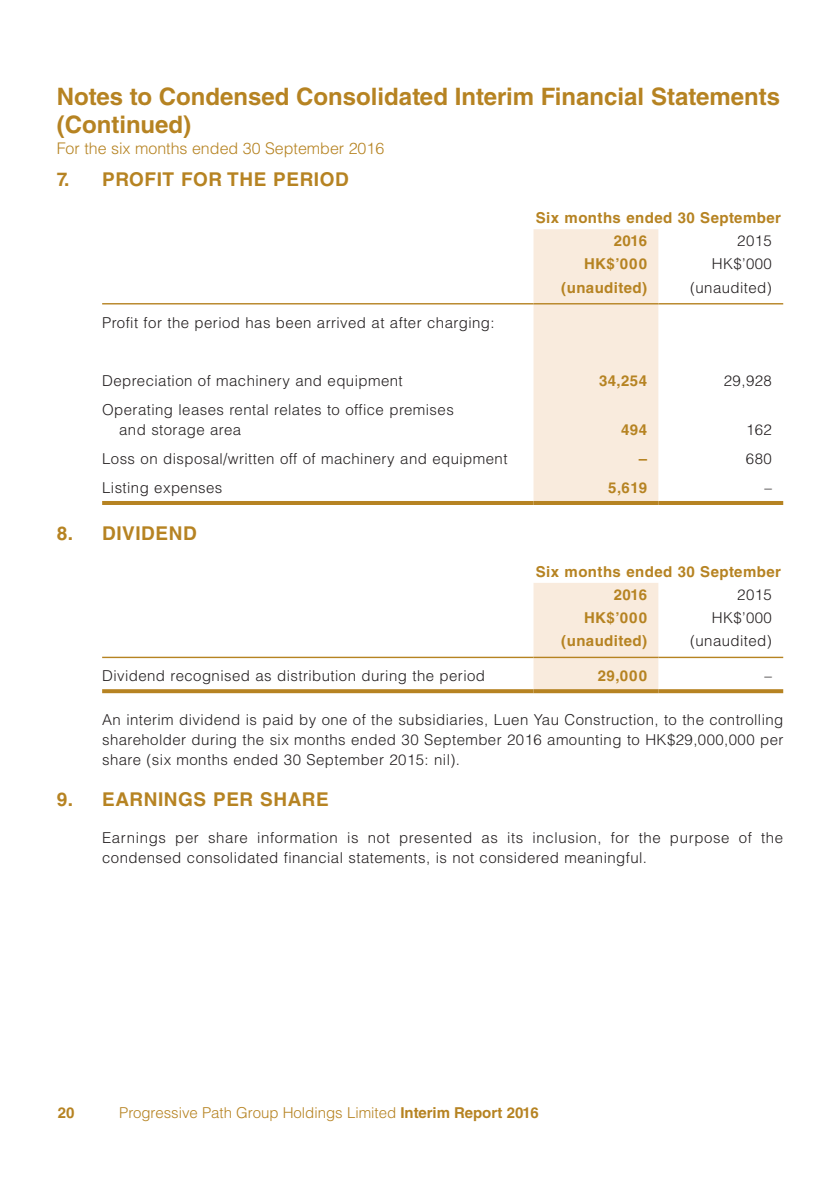
<style>
.page{position:relative;width:840px;height:1191px;background:#fff}
.page>*{position:absolute;margin:0;border:0;box-sizing:border-box;transform-origin:0 0}
.t1{font:700 24px/28px "Helvetica LT Std";color:#b68322}
.t2{font:700 19px "Helvetica LT Std";letter-spacing:.03em;color:#b68322}
.t3{font:300 16px "Helvetica LT Std";color:#b68322}
.t4{font:300 15px/20px "Helvetica LT Std";letter-spacing:.03em;color:#231f20}
.t5{font:700 15px/23px "Helvetica LT Std";letter-spacing:.03em;color:#b68322}
.t6{font:300 15px "Helvetica LT Std";color:#b68322}
.s1{font-weight:700}
</style>
<div class="page">
<div style="left:533px;top:229px;width:125px;height:272px;background:#f9ebdd"></div>
<hr style="left:102px;top:303px;width:431px;height:1px;background:#b68322">
<hr style="left:533px;top:303px;width:125px;height:1px;background:#b68322">
<hr style="left:658px;top:303px;width:124px;height:1px;background:#b68322">
<hr style="left:102px;top:501px;width:431px;height:4px;background:#b68322">
<hr style="left:533px;top:501px;width:125px;height:4px;background:#b68322">
<hr style="left:658px;top:501px;width:124px;height:4px;background:#b68322">
<div style="left:533px;top:583px;width:125px;height:106px;background:#f9ebdd"></div>
<hr style="left:102px;top:656px;width:431px;height:2px;background:#b68322">
<hr style="left:533px;top:656px;width:125px;height:2px;background:#b68322">
<hr style="left:658px;top:656px;width:124px;height:2px;background:#b68322">
<svg style="left:102px;top:689px;width:431px;height:4px;background:#b9882c"></svg>
<svg style="left:533px;top:689px;width:125px;height:4px"></svg>
<svg style="left:658px;top:689px;width:124px;height:4px"></svg>
<h1 class="t1" style="left:57px;top:82px;width:724px">Notes to Condensed Consolidated Interim Financial Statements (Continued)</h1>
<p class="t3" style="left:57px;top:139px;width:329px">For the six months ended 30 September 2016</p>
<p class="t2" style="left:57px;top:168px;width:293px">7. PROFIT FOR THE PERIOD</p>
<p class="t5" style="left:613px;top:206px;width:169px;text-indent:-78px">Six months ended 30 September<br>2016</p>
<p class="t4" style="left:736px;top:231px;width:36px">2015</p>
<p class="t4" style="left:102px;top:312px;width:394px">Profit for the period has been arrived at after charging:</p>
<p class="t5" style="left:583px;top:252px;width:64px">HK$’000</p>
<p class="t4" style="left:711px;top:254px;width:62px">HK$’000</p>
<p class="t5" style="left:561px;top:275px;width:87px">(unaudited)</p>
<p class="t4" style="left:689px;top:277px;width:83px">(unaudited)</p>
<p class="t4" style="left:102px;top:370px;width:302px">Depreciation of machinery and equipment</p>
<p class="t5" style="left:598px;top:369px;width:49px">34,254</p>
<p class="t4" style="left:723px;top:370px;width:49px">29,928</p>
<p class="t4" style="left:119px;top:399px;width:336px;text-indent:-17px">Operating leases rental relates to office premises and storage area</p>
<p class="t5" style="left:620px;top:418px;width:27px">494</p>
<p class="t4" style="left:745px;top:419px;width:27px">162</p>
<p class="t4" style="left:102px;top:448px;width:406px">Loss on disposal/written off of machinery and equipment</p>
<p class="t5" style="left:638px;top:447px;width:10px">–</p>
<p class="t4" style="left:745px;top:448px;width:27px">680</p>
<p class="t4" style="left:102px;top:477px;width:122px">Listing expenses</p>
<p class="t5" style="left:608px;top:476px;width:40px">5,619</p>
<p class="t4" style="left:764px;top:477px;width:9px">–</p>
<p class="t2" style="left:57px;top:521px;width:141px">8. DIVIDEND</p>
<p class="t5" style="left:613px;top:560px;width:169px;text-indent:-78px">Six months ended 30 September<br>2016</p>
<p class="t4" style="left:736px;top:584px;width:36px">2015</p>
<p class="t5" style="left:583px;top:606px;width:64px">HK$’000</p>
<p class="t4" style="left:711px;top:607px;width:62px">HK$’000</p>
<p class="t5" style="left:561px;top:629px;width:87px">(unaudited)</p>
<p class="t4" style="left:689px;top:630px;width:83px">(unaudited)</p>
<p class="t4" style="left:102px;top:666px;width:384px">Dividend recognised as distribution during the period</p>
<p class="t5" style="left:597px;top:664px;width:51px">29,000</p>
<p class="t4" style="left:764px;top:666px;width:9px">–</p>
<p class="t4" style="left:102px;top:709px;width:682px;text-align:justify">An interim dividend is paid by one of the subsidiaries, Luen Yau Construction, to the controlling shareholder during the six months ended 30 September 2016 amounting to HK$29,000,000 per share (six months ended 30 September 2015: nil).</p>
<p class="t2" style="left:57px;top:788px;width:273px">9. EARNINGS PER SHARE</p>
<p class="t4" style="left:102px;top:827px;width:682px">Earnings per share information is not presented as its inclusion, for the purpose of the condensed consolidated financial statements, is not considered meaningful.</p>
<p class="t5" style="left:58px;top:1101px;width:18px">20</p>
<p class="t6" style="left:119px;top:1103px;width:421px">Progressive Path Group Holdings Limited <span class="s1">Interim Report 2016</span></p>
</div>
